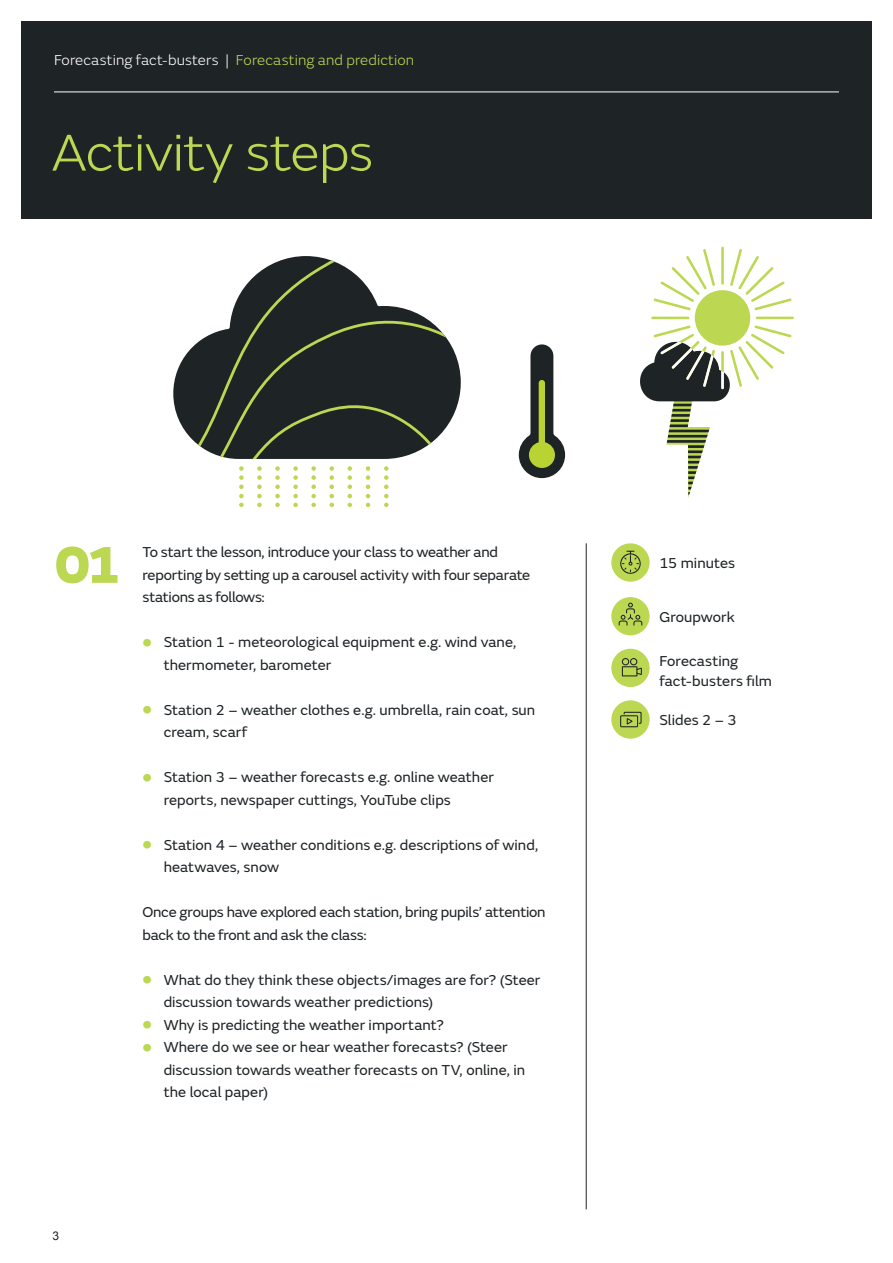
<style>
.page{position:relative;width:893px;height:1263px;background:#fff}
.page>*{position:absolute;margin:0;border:0;box-sizing:border-box;transform-origin:0 0}
.MO_Lesson_plan_title{font:300 54px "FS Emeric";letter-spacing:-.005em;color:#bcd752}
.MO_Lesson_plan_numbe{font:800 54px "FS Emeric";color:#bcd752}
.MO_Lesson_plan_body{font:15px/22.5px "FS Emeric";color:#1e2326}
.MO_Lesson_plan_cover{font:300 15px "FS Emeric";letter-spacing:.005em;color:#fff}
.t1{font:12px "Arial";color:#231f20}
.s1{color:#bcd752}
.s2{font-family:"Arial";font-weight:700;font-size:27px;color:#bcd752}
</style>
<div class="page">
<div style="left:21px;top:21px;width:851px;height:198px;background:#1e2326"></div>
<hr style="left:54px;top:92px;width:785px;height:1px;background:#fff">
<hr style="left:586px;top:543px;width:1px;height:666px;background:#1e2326">
<div style="left:695px;top:290px;width:55px;height:56px;background:#bcd752;border-radius:50%"></div>
<hr style="left:721px;top:247px;width:3px;height:38px;background:#bcd752">
<hr style="left:651px;top:317px;width:38px;height:2px;background:#bcd752">
<svg style="left:653px;top:249px;width:62px;height:61px"></svg>
<hr style="left:756px;top:317px;width:38px;height:2px;background:#bcd752">
<svg style="left:730px;top:249px;width:61px;height:61px"></svg>
<svg style="left:640px;top:325px;width:151px;height:173px"></svg>
<svg style="left:239px;top:466px;width:5px;height:41px"></svg>
<svg style="left:257px;top:466px;width:5px;height:41px"></svg>
<svg style="left:275px;top:466px;width:5px;height:41px"></svg>
<svg style="left:293px;top:466px;width:5px;height:41px"></svg>
<svg style="left:311px;top:466px;width:5px;height:41px"></svg>
<svg style="left:329px;top:466px;width:5px;height:41px"></svg>
<svg style="left:348px;top:466px;width:4px;height:41px"></svg>
<svg style="left:366px;top:466px;width:4px;height:41px"></svg>
<svg style="left:384px;top:466px;width:5px;height:41px"></svg>
<svg style="left:232px;top:256px;width:186px;height:58px"></svg>
<svg style="left:173px;top:314px;width:288px;height:145px;background:#3e4440"></svg>
<svg style="left:519px;top:344px;width:46px;height:134px"></svg>
<div style="left:611px;top:543px;width:39px;height:39px;background:#bcd752;border-radius:50%"></div>
<svg style="left:620px;top:551px;width:21px;height:23px"></svg>
<div style="left:611px;top:649px;width:39px;height:38px;background:#bcd752;border-radius:50%"></div>
<svg style="left:622px;top:658px;width:20px;height:18px"></svg>
<div style="left:611px;top:700px;width:39px;height:39px;background:#bcd752;border-radius:50%"></div>
<svg style="left:620px;top:712px;width:22px;height:15px"></svg>
<div style="left:611px;top:597px;width:39px;height:38px;background:#bcd752;border-radius:50%"></div>
<svg style="left:619px;top:603px;width:23px;height:23px"></svg>
<p class="MO_Lesson_plan_cover" style="left:54px;top:50px;width:362px">Forecasting fact-busters | <span class="s1">Forecasting and prediction</span></p>
<p class="MO_Lesson_plan_title" style="left:51px;top:116px;width:324px">Activity steps</p>
<p class="MO_Lesson_plan_body" style="left:142px;top:540px;width:389px">To start the lesson, introduce your class to weather and reporting by setting up a carousel activity with four separate stations as follows:</p>
<p class="MO_Lesson_plan_body" style="left:164px;top:630px;width:354px;text-indent:-21px"><span class="s2">•</span> Station 1 - meteorological equipment e.g. wind vane, thermometer, barometer</p>
<p class="MO_Lesson_plan_body" style="left:164px;top:697px;width:373px;text-indent:-21px"><span class="s2">•</span> Station 2 – weather clothes e.g. umbrella, rain coat, sun cream, scarf</p>
<p class="MO_Lesson_plan_body" style="left:164px;top:765px;width:332px;text-indent:-21px"><span class="s2">•</span> Station 3 – weather forecasts e.g. online weather reports, newspaper cuttings, YouTube clips</p>
<p class="MO_Lesson_plan_body" style="left:164px;top:832px;width:376px;text-indent:-21px"><span class="s2">•</span> Station 4 – weather conditions e.g. descriptions of wind, heatwaves, snow</p>
<p class="MO_Lesson_plan_body" style="left:142px;top:900px;width:405px">Once groups have explored each station, bring pupils’ attention back to the front and ask the class:</p>
<p class="MO_Lesson_plan_body" style="left:164px;top:967px;width:378px;text-indent:-21px"><span class="s2">•</span> What do they think these objects/images are for? (Steer discussion towards weather predictions)</p>
<p class="MO_Lesson_plan_body" style="left:142px;top:1012px;width:303px"><span class="s2">•</span> Why is predicting the weather important?</p>
<p class="MO_Lesson_plan_body" style="left:164px;top:1035px;width:363px;text-indent:-21px"><span class="s2">•</span> Where do we see or hear weather forecasts? (Steer discussion towards weather forecasts on TV, online, in the local paper)</p>
<p class="MO_Lesson_plan_numbe" style="left:54px;top:521px;width:70px">01</p>
<p class="MO_Lesson_plan_body" style="left:659px;top:551px;width:77px">15 minutes</p>
<p class="MO_Lesson_plan_body" style="left:659px;top:605px;width:77px">Groupwork</p>
<p class="MO_Lesson_plan_body" style="left:659px;top:651px;width:114px;line-height:19.5px">Forecasting fact-busters film</p>
<p class="MO_Lesson_plan_body" style="left:659px;top:708px;width:79px">Slides 2 – 3</p>
<p class="t1" style="left:52px;top:1228px;width:8px">3</p>
</div>
